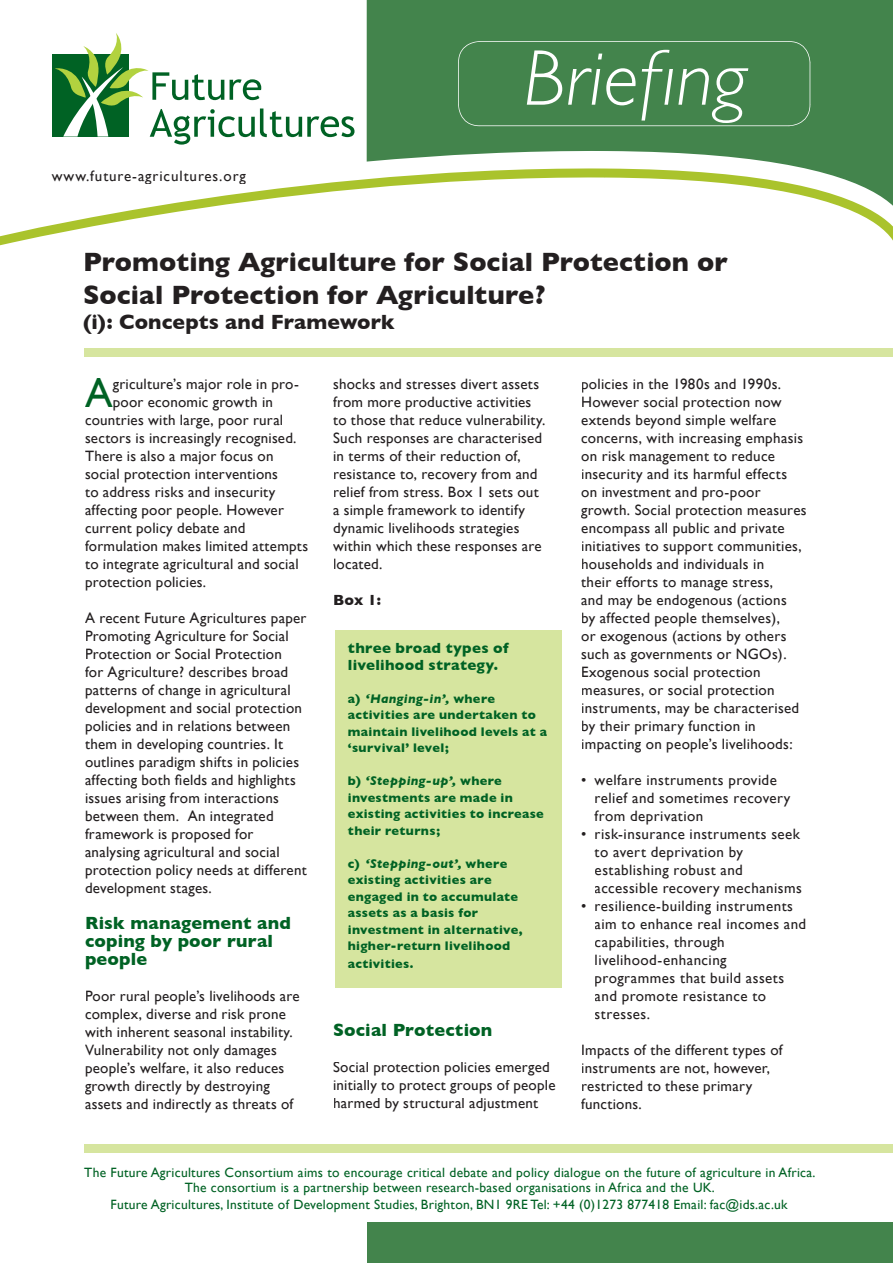
<style>
.page{position:relative;width:893px;height:1263px;background:#fff}
.page>*{position:absolute;margin:0;border:0;box-sizing:border-box;transform-origin:0 0}
.t1{font:italic 300 79.5px "Gill Sans";color:#fff}
.t2{font:41.4px "Gill Sans";color:#006224}
.t3{font:700 27px/32.4px "Gill Sans";color:#231f20}
.t4{font:700 21px "Gill Sans";letter-spacing:.005em;color:#231f20}
.t5{font:700 18px/18px "Gill Sans";letter-spacing:.01em;color:#006224}
.t6{font:15px/18px "Gill Sans";letter-spacing:.02em;color:#231f20}
.t7{font:700 15px/16.5px "Gill Sans";letter-spacing:.02em;color:#006224}
.t8{font:15px "Gill Sans";letter-spacing:.06em;color:#231f20}
.t9{font:700 15px "Gill Sans";color:#231f20}
.t10{font:13.5px/15px "Gill Sans";letter-spacing:.02em;color:#006224;text-align:center}
.t11{font:700 12.75px/16.5px "Gill Sans";letter-spacing:.025em;color:#006224}
.s1{font-style:italic}
</style>
<div class="page">
<svg style="left:0;top:179px;width:367px;height:67px"></svg>
<svg style="left:367px;top:0;width:526px;height:241px;fill:#43844c"></svg>
<div style="left:367px;top:1222px;width:526px;height:41px;background:#43844c"></div>
<div style="left:52px;top:54px;width:77px;height:83px;background:#006224"></div>
<svg style="left:55px;top:33px;width:299px;height:112px"></svg>
<div style="left:458px;top:41px;width:352px;height:85px;background:#43844c"></div>
<div style="left:84px;top:348px;width:809px;height:9px;background:#d6e59f"></div>
<div style="left:84px;top:1144px;width:809px;height:8px;background:#d6e59f"></div>
<div style="left:335px;top:630px;width:226px;height:358px;background:#d6e59f"></div>
<p class="t8" style="left:52px;top:167px;width:195px">www.future-agricultures.org</p>
<h1 class="t1" style="left:523px;top:32px;width:225px">Briefing</h1>
<h3 class="t3" style="left:83px;top:246px;width:646px">Promoting Agriculture for Social Protection or<br>Social Protection for Agriculture?</h3>
<h3 class="t4" style="left:83px;top:310px;width:313px">(i): Concepts and Framework</h3>
<h2 class="t2" style="left:85px;top:369px;width:29px">A</h2>
<p class="t6" style="left:113px;top:375px;width:188px">griculture’s major role in pro-</p>
<p class="t6" style="left:113px;top:393px;width:162px">poor economic growth in</p>
<p class="t6" style="left:85px;top:411px;width:200px">countries with large, poor rural</p>
<p class="t6" style="left:85px;top:429px;width:213px">sectors is increasingly recognised.</p>
<p class="t6" style="left:85px;top:447px;width:190px">There is also a major focus on</p>
<p class="t6" style="left:85px;top:465px;width:194px">social protection interventions</p>
<p class="t6" style="left:85px;top:483px;width:192px">to address risks and insecurity</p>
<p class="t6" style="left:85px;top:501px;width:200px">affecting poor people. However</p>
<p class="t6" style="left:85px;top:519px;width:162px">current policy debate and</p>
<p class="t6" style="left:85px;top:537px;width:225px">formulation makes limited attempts</p>
<p class="t6" style="left:85px;top:555px;width:215px">to integrate agricultural and social</p>
<p class="t6" style="left:85px;top:573px;width:123px">protection policies.</p>
<p class="t6" style="left:85px;top:609px;width:223px">A recent Future Agricultures paper Promoting Agriculture for Social Protection or Social Protection<br>for Agriculture? describes broad patterns of change in agricultural development and social protection policies and in relations between them in developing countries. It outlines paradigm shifts in policies affecting both fields and highlights issues arising from interactions between them. An integrated framework is proposed for analysing agricultural and social protection policy needs at different development stages.</p>
<p class="t5" style="left:85px;top:914px;width:207px">Risk management and coping by poor rural people</p>
<p class="t6" style="left:85px;top:987px;width:216px">Poor rural people’s livelihoods are complex, diverse and risk prone with inherent seasonal instability.<br>Vulnerability not only damages people’s welfare, it also reduces growth directly by destroying assets and indirectly as threats of</p>
<p class="t6" style="left:333px;top:375px;width:214px">shocks and stresses divert assets from more productive activities to those that reduce vulnerability.<br>Such responses are characterised in terms of their reduction of, resistance to, recovery from and relief from stress. Box 1 sets out a simple framework to identify dynamic livelihoods strategies within which these responses are located.</p>
<p class="t9" style="left:333px;top:591px;width:50px">Box 1:</p>
<p class="t7" style="left:348px;top:640px;width:162px">three broad types of livelihood strategy.</p>
<p class="t11" style="left:348px;top:690px;width:201px">a) <span class="s1">‘Hanging-in’,</span> where activities are undertaken to maintain livelihood levels at a ‘survival’ level;</p>
<p class="t11" style="left:348px;top:773px;width:197px">b) <span class="s1">‘Stepping-up’,</span> where investments are made in existing activities to increase their returns;</p>
<p class="t11" style="left:348px;top:855px;width:176px">c) <span class="s1">‘Stepping-out’,</span> where existing activities are engaged in to accumulate assets as a basis for investment in alternative, higher-return livelihood</p>
<p class="t11" style="left:348px;top:956px;width:67px">activities.</p>
<p class="t5" style="left:333px;top:1021px;width:161px">Social Protection</p>
<p class="t6" style="left:333px;top:1058px;width:224px">Social protection policies emerged initially to protect groups of people harmed by structural adjustment</p>
<p class="t6" style="left:581px;top:375px;width:227px">policies in the 1980s and 1990s.<br>However social protection now extends beyond simple welfare concerns, with increasing emphasis on risk management to reduce insecurity and its harmful effects on investment and pro-poor growth. Social protection measures encompass all public and private initiatives to support communities, households and individuals in<br>their efforts to manage stress,<br>and may be endogenous (actions<br>by affected people themselves),<br>or exogenous (actions by others such as governments or NGOs).<br>Exogenous social protection measures, or social protection instruments, may be characterised by their primary function in impacting on people’s livelihoods:</p>
<p class="t6" style="left:595px;top:771px;width:197px;text-indent:-14px">• welfare instruments provide relief and sometimes recovery from deprivation</p>
<p class="t6" style="left:595px;top:825px;width:209px;text-indent:-14px">• risk-insurance instruments seek to avert deprivation by establishing robust and accessible recovery mechanisms</p>
<p class="t6" style="left:595px;top:897px;width:213px;text-indent:-14px">• resilience-building instruments aim to enhance real incomes and capabilities, through livelihood-enhancing programmes that build assets and promote resistance to stresses.</p>
<p class="t6" style="left:581px;top:1041px;width:203px">Impacts of the different types of instruments are not, however, restricted to these primary functions.</p>
<p class="t10" style="left:84px;top:1165px;width:733px">The Future Agricultures Consortium aims to encourage critical debate and policy dialogue on the future of agriculture in Africa.<br>The consortium is a partnership between research-based organisations in Africa and the UK.</p>
<p class="t10" style="left:111px;top:1196px;width:679px">Future Agricultures, Institute of Development Studies, Brighton, BN1 9RE Tel: +44 (0)1273 877418 Email: fac@ids.ac.uk</p>
</div>
